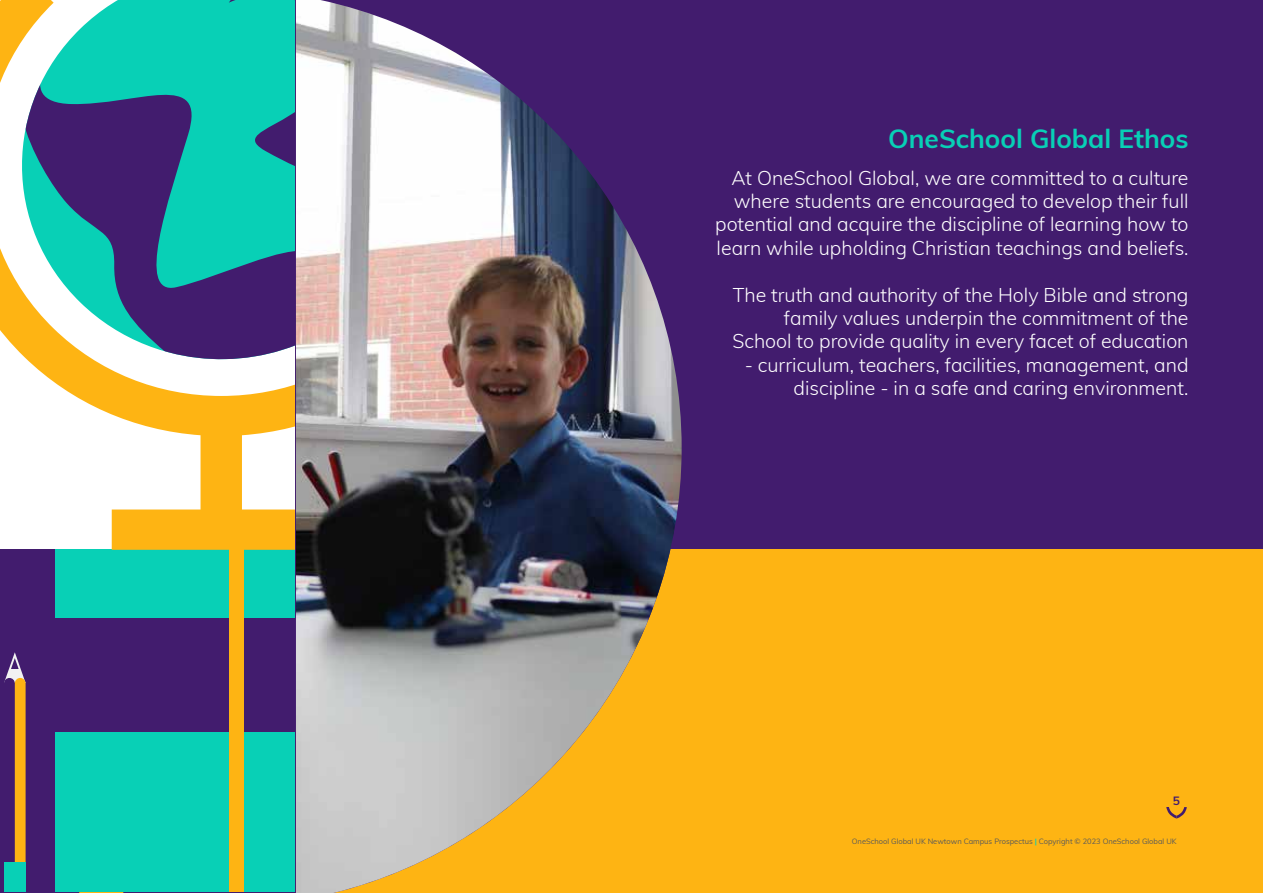
<style>
.page{position:relative;width:1263px;height:893px;background:#fff}
.page>*{position:absolute;margin:0;border:0;box-sizing:border-box;transform-origin:0 0}
.t1{font:700 26.25px "Muli";color:#08d0b6}
.t2{font:300 19.5px/23.4px "Muli";color:#fff;text-align:right}
.t3{font:700 12px "Muli";color:#421c6e}
.t4{font:7.5px "Muli";color:#58595b}
.s1{font-weight:700;color:#08d0b6}
</style>
<div class="page">
<div style="left:0;top:549px;width:296px;height:344px;background:#421c6e"></div>
<div style="left:15px;top:678px;width:11px;height:197px;background:#feb413;border-radius:5px"></div>
<div style="left:4px;top:862px;width:22px;height:30px;background:#08d0b6"></div>
<svg style="left:4px;top:652px;width:22px;height:31px"></svg>
<div style="left:55px;top:549px;width:241px;height:343px;background:#08d0b6"></div>
<div style="left:55px;top:619px;width:241px;height:113px;background:#421c6e"></div>
<div style="left:229px;top:549px;width:15px;height:343px;background:#feb413"></div>
<svg style="left:1px;top:0;width:295px;height:549px"></svg>
<svg style="left:3px;top:0;width:293px;height:378px;fill:#08d0b6"></svg>
<div style="left:225px;top:0;width:71px;height:40px;background:#08d0b6"></div>
<svg style="left:3px;top:40px;width:293px;height:333px"></svg>
<div style="left:296px;top:0;width:967px;height:608px;background:#421c6e"></div>
<div style="left:296px;top:549px;width:967px;height:344px;background:#feb413"></div>
<img style="left:0;top:0;width:1px;height:893px">
<img style="left:296px;top:0;width:386px;height:893px">
<svg style="left:1166px;top:807px;width:21px;height:12px"></svg>
<h1 class="t1" style="left:888px;top:120px;width:302px">OneSchool Global Ethos</h1>
<p class="t2" style="left:715px;top:165px;width:475px">At OneSchool Global, we are committed to a culture where students are encouraged to develop their full potential and acquire the discipline of learning how to learn while upholding Christian teachings and beliefs.</p>
<p class="t2" style="left:732px;top:282px;width:458px">The truth and authority of the Holy Bible and strong family values underpin the commitment of the<br>School to provide quality in every facet of education</p>
<p class="t2" style="left:745px;top:352px;width:445px">- curriculum, teachers, facilities, management, and discipline - in a safe and caring environment.</p>
<p class="t3" style="left:1173px;top:792px;width:9px">5</p>
<p class="t4" style="left:852px;top:836px;width:326px">OneSchool Global UK Newtown Campus Prospectus <span class="s1">|</span> Copyright © 2023 OneSchool Global UK</p>
</div>
